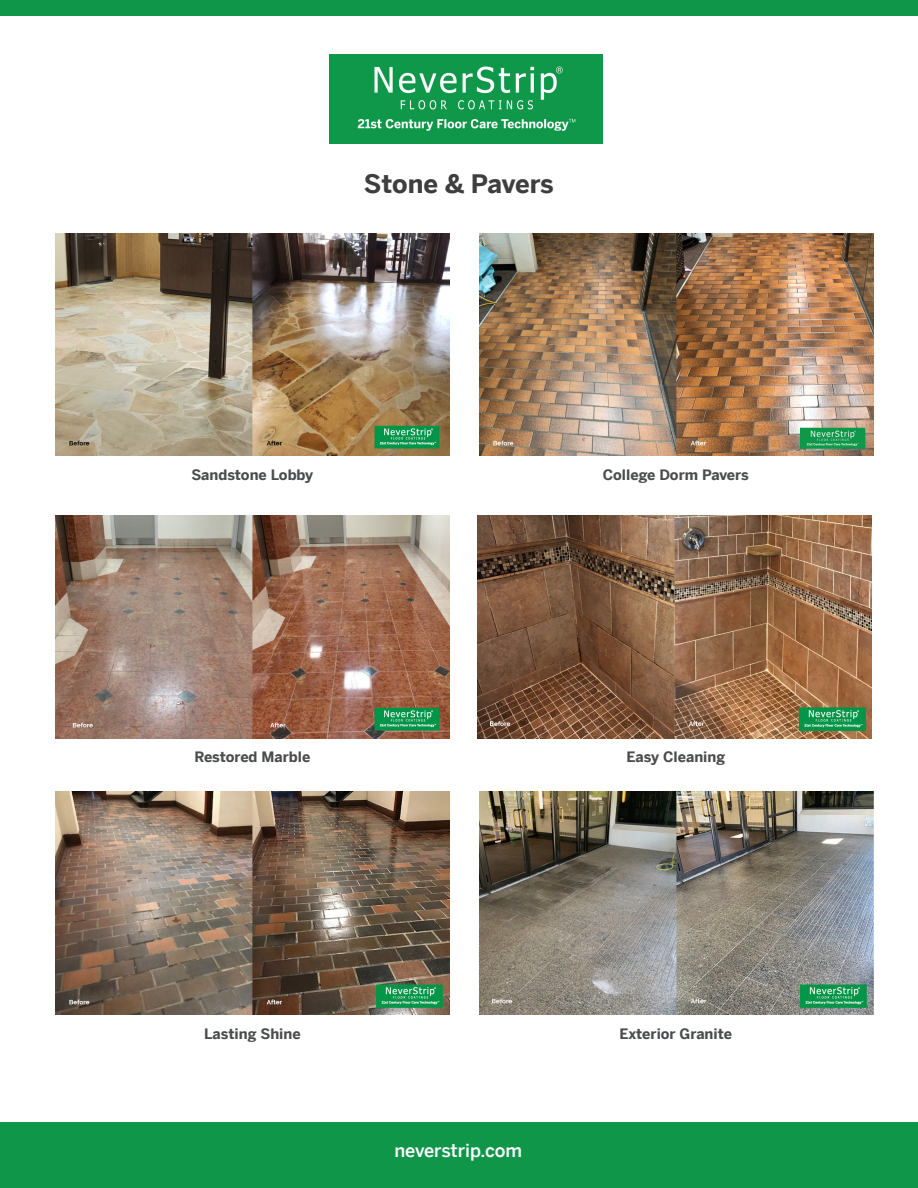
<style>
.page{position:relative;width:918px;height:1188px;background:#fff}
.page>*{position:absolute;margin:0;border:0;box-sizing:border-box;transform-origin:0 0}
.t1{font:700 25.5px "Benton Sans";letter-spacing:-.005em;color:#3e3e3f}
.t2{font:500 18px "Benton Sans";color:#fff}
.t3{font:700 14.4px "Benton Sans";color:#4b4c4d}
</style>
<div class="page">
<div style="left:0;top:0;width:918px;height:15px;background:#109649"></div>
<img style="left:479px;top:233px;width:395px;height:223px">
<img style="left:55px;top:516px;width:394px;height:222px">
<img style="left:479px;top:792px;width:395px;height:222px">
<img style="left:56px;top:792px;width:394px;height:222px">
<img style="left:55px;top:233px;width:394px;height:223px">
<img style="left:329px;top:54px;width:274px;height:89px">
<div style="left:0;top:1122px;width:918px;height:66px;background:#109649"></div>
<img style="left:477px;top:516px;width:395px;height:222px">
<p class="t1" style="left:364px;top:161px;width:192px">Stone &amp; Pavers</p>
<p class="t3" style="left:191px;top:462px;width:123px">Sandstone Lobby</p>
<p class="t3" style="left:603px;top:462px;width:147px">College Dorm Pavers</p>
<p class="t3" style="left:194px;top:744px;width:117px">Restored Marble</p>
<p class="t3" style="left:626px;top:744px;width:100px">Easy Cleaning</p>
<p class="t3" style="left:204px;top:1021px;width:98px">Lasting Shine</p>
<p class="t3" style="left:620px;top:1021px;width:114px">Exterior Granite</p>
<p class="t2" style="left:394px;top:1135px;width:129px">neverstrip.com</p>
</div>
